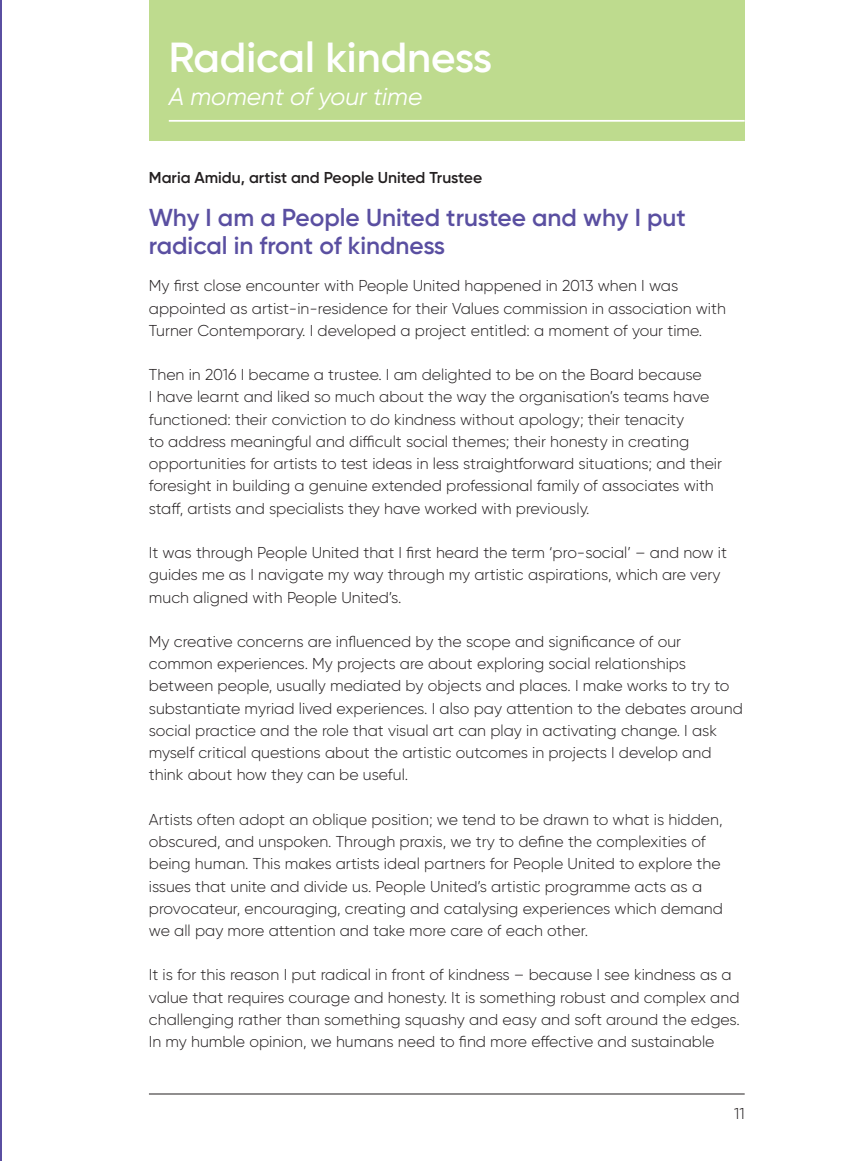
<style>
.page{position:relative;width:844px;height:1161px;background:#fff}
.page>*{position:absolute;margin:0;border:0;box-sizing:border-box;transform-origin:0 0}
.t1{font:600 42px "Gilroy";color:#fff}
.t2{font:600 24.5px/28px "Gilroy";color:#5a4fa1}
.t3{font:italic 24.5px "Gilroy";color:#fff}
.t4{font:300 15.75px/22.2px "Gilroy";color:#231f20}
.t5{font:600 15.75px "Gilroy";color:#231f20}
</style>
<div class="page">
<hr style="left:149px;top:1094px;width:595px;height:1px;background:#231f20">
<hr style="left:0;top:0;width:2px;height:1161px;background:#5a4fa1">
<div style="left:149px;top:0;width:595px;height:141px;background:#bedb8e"></div>
<hr style="left:169px;top:120px;width:575px;height:2px;background:#fff">
<p class="t1" style="left:169px;top:31px;width:325px">Radical kindness</p>
<p class="t3" style="left:169px;top:82px;width:255px">A moment of your time</p>
<p class="t5" style="left:149px;top:168px;width:334px">Maria Amidu, artist and People United Trustee</p>
<p class="t2" style="left:149px;top:203px;width:538px">Why I am a People United trustee and why I put radical in front of kindness</p>
<p class="t4" style="left:149px;top:275px;width:578px">My first close encounter with People United happened in 2013 when I was appointed as artist-in-residence for their Values commission in association with<br>Turner Contemporary. I developed a project entitled: a moment of your time.</p>
<p class="t4" style="left:149px;top:363px;width:574px">Then in 2016 I became a trustee. I am delighted to be on the Board because<br>I have learnt and liked so much about the way the organisation’s teams have functioned: their conviction to do kindness without apology; their tenacity<br>to address meaningful and difficult social themes; their honesty in creating opportunities for artists to test ideas in less straightforward situations; and their foresight in building a genuine extended professional family of associates with staff, artists and specialists they have worked with previously.</p>
<p class="t4" style="left:149px;top:541px;width:579px">It was through People United that I first heard the term ‘pro-social’ – and now it guides me as I navigate my way through my artistic aspirations, which are very much aligned with People United’s.</p>
<p class="t4" style="left:149px;top:630px;width:595px">My creative concerns are influenced by the scope and significance of our common experiences. My projects are about exploring social relationships between people, usually mediated by objects and places. I make works to try to substantiate myriad lived experiences. I also pay attention to the debates around social practice and the role that visual art can play in activating change. I ask myself critical questions about the artistic outcomes in projects I develop and think about how they can be useful.</p>
<p class="t4" style="left:149px;top:808px;width:575px">Artists often adopt an oblique position; we tend to be drawn to what is hidden, obscured, and unspoken. Through praxis, we try to define the complexities of being human. This makes artists ideal partners for People United to explore the issues that unite and divide us. People United’s artistic programme acts as a provocateur, encouraging, creating and catalysing experiences which demand we all pay more attention and take more care of each other.</p>
<p class="t4" style="left:149px;top:963px;width:592px">It is for this reason I put radical in front of kindness – because I see kindness as a value that requires courage and honesty. It is something robust and complex and challenging rather than something squashy and easy and soft around the edges.<br>In my humble opinion, we humans need to find more effective and sustainable</p>
<p class="t4" style="left:734px;top:1102px;width:12px">11</p>
</div>
